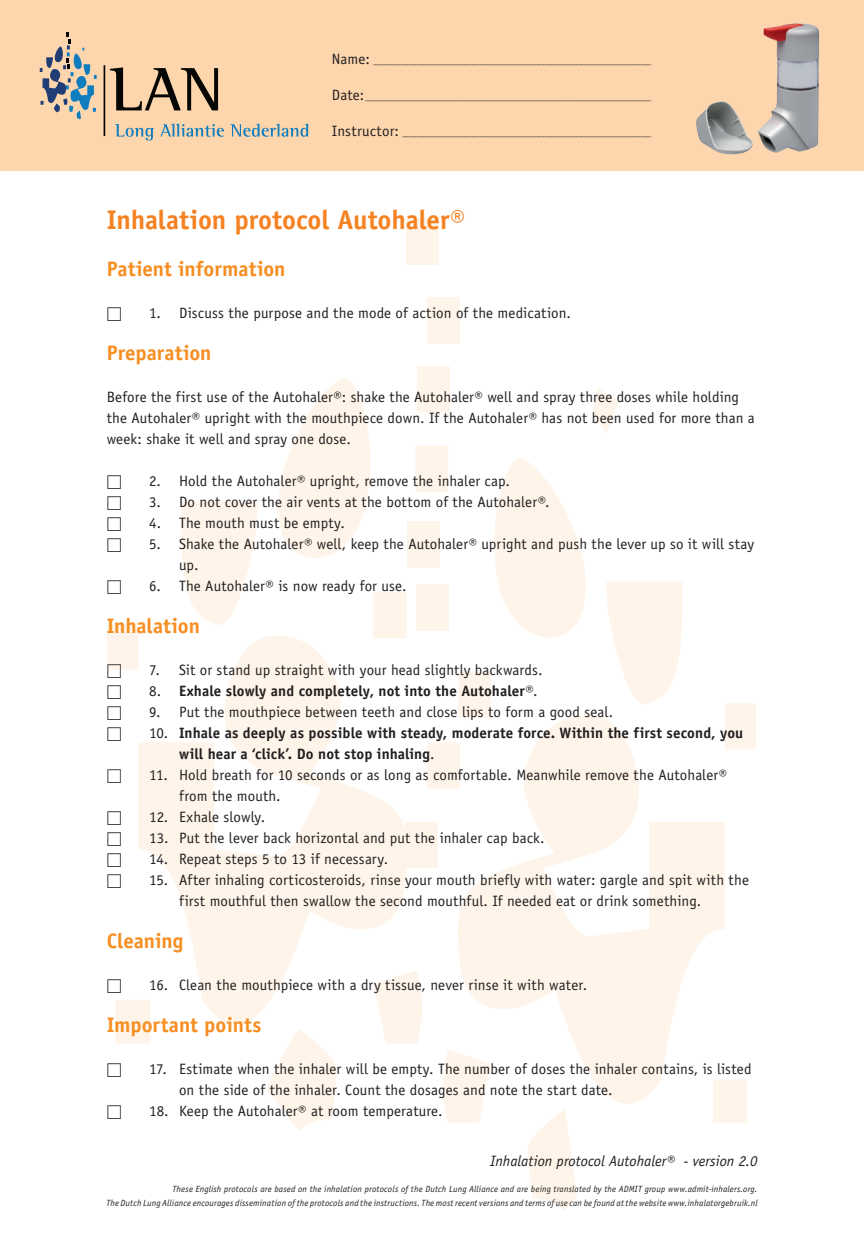
<style>
.page{position:relative;width:864px;height:1234px;background:#fff}
.page>*{position:absolute;margin:0;border:0;box-sizing:border-box;transform-origin:0 0}
.t1{font:700 27px "Officina Sans Std";letter-spacing:-.005em;color:#f58222}
.t2{font:700 21px "Officina Sans Std";color:#f68e21}
.t3{font:15px/21px "Officina Sans Std";letter-spacing:.005em;color:#231f20}
.t4{font:700 15px/21px "Officina Sans Std";letter-spacing:.005em;color:#231f20}
.t5{font:italic 15px "Officina Sans Std";color:#231f20}
.t6{font:15px "Universal Std Newswith Comm Pi";color:#231f20}
.t7{font:italic 9px/14.2px "Officina Sans Std";letter-spacing:.015em;color:#231f20;text-align:right}
.t8{font:9px "Officina Sans Std";color:#231f20}
.s1{font-size:15px}
.s2{font-weight:400}
</style>
<div class="page">
<svg style="left:107px;top:366px;width:343px;height:764px"></svg>
<svg style="left:405px;top:387px;width:350px;height:823px"></svg>
<div style="left:405px;top:218px;width:33px;height:46px;background:#fef4e9"></div>
<div style="left:416px;top:584px;width:33px;height:46px;background:#fef4e9"></div>
<div style="left:426px;top:297px;width:33px;height:46px;background:#fef4e9"></div>
<div style="left:407px;top:521px;width:33px;height:46px;background:#fef4e9"></div>
<div style="left:0;top:0;width:863px;height:170px;background:#fdd6ad"></div>
<hr style="left:103px;top:65px;width:2px;height:71px;background:#060704">
<svg style="left:110px;top:67px;width:108px;height:43px"></svg>
<svg style="left:115px;top:124px;width:39px;height:16px"></svg>
<svg style="left:160px;top:124px;width:64px;height:13px"></svg>
<svg style="left:230px;top:124px;width:78px;height:13px"></svg>
<svg style="left:40px;top:32px;width:57px;height:87px"></svg>
<img style="left:758px;top:23px;width:60px;height:130px">
<p class="t8" style="left:332px;top:56px;width:321px"><span class="s1">Name:</span> ___________________________________________________________________</p>
<p class="t8" style="left:332px;top:92px;width:321px"><span class="s1">Date:</span> _____________________________________________________________________</p>
<p class="t8" style="left:332px;top:128px;width:321px"><span class="s1">Instructor:</span> ____________________________________________________________</p>
<h1 class="t1" style="left:107px;top:203px;width:360px">Inhalation protocol Autohaler®</h1>
<h2 class="t2" style="left:107px;top:255px;width:180px">Patient information</h2>
<p class="t6" style="left:107px;top:306px;width:16px">☐</p>
<p class="t3" style="left:149px;top:302px;width:423px">1. Discuss the purpose and the mode of action of the medication.</p>
<h2 class="t2" style="left:107px;top:339px;width:106px">Preparation</h2>
<p class="t3" style="left:107px;top:386px;width:649px">Before the first use of the Autohaler®: shake the Autohaler® well and spray three doses while holding the Autohaler® upright with the mouthpiece down. If the Autohaler® has not been used for more than a week: shake it well and spray one dose.</p>
<p class="t6" style="left:107px;top:474px;width:16px">☐</p>
<p class="t3" style="left:149px;top:470px;width:362px">2. Hold the Autohaler® upright, remove the inhaler cap.</p>
<p class="t6" style="left:107px;top:495px;width:16px">☐</p>
<p class="t3" style="left:149px;top:491px;width:402px">3. Do not cover the air vents at the bottom of the Autohaler®.</p>
<p class="t6" style="left:107px;top:516px;width:16px">☐</p>
<p class="t3" style="left:149px;top:512px;width:197px">4. The mouth must be empty.</p>
<p class="t6" style="left:107px;top:537px;width:16px">☐</p>
<p class="t3" style="left:179px;top:533px;width:576px;text-indent:-30px">5. Shake the Autohaler® well, keep the Autohaler® upright and push the lever up so it will stay up.</p>
<p class="t6" style="left:107px;top:579px;width:16px">☐</p>
<p class="t3" style="left:149px;top:575px;width:259px">6. The Autohaler® is now ready for use.</p>
<h2 class="t2" style="left:107px;top:612px;width:95px">Inhalation</h2>
<p class="t6" style="left:107px;top:663px;width:16px">☐</p>
<p class="t3" style="left:149px;top:659px;width:394px">7. Sit or stand up straight with your head slightly backwards.</p>
<p class="t6" style="left:107px;top:684px;width:16px">☐</p>
<p class="t4" style="left:149px;top:680px;width:389px"><span class="s2">8.</span> Exhale slowly and completely, not into the Autohaler<span class="s2">®.</span></p>
<p class="t6" style="left:107px;top:705px;width:16px">☐</p>
<p class="t3" style="left:149px;top:701px;width:465px">9. Put the mouthpiece between teeth and close lips to form a good seal.</p>
<p class="t6" style="left:107px;top:726px;width:16px">☐</p>
<p class="t4" style="left:179px;top:722px;width:565px;text-indent:-30px"><span class="s2">10.</span> Inhale as deeply as possible with steady, moderate force. Within the first second, you will hear a ‘click’. Do not stop inhaling<span class="s2">.</span></p>
<p class="t6" style="left:107px;top:768px;width:16px">☐</p>
<p class="t3" style="left:179px;top:764px;width:549px;text-indent:-30px">11. Hold breath for 10 seconds or as long as comfortable. Meanwhile remove the Autohaler® from the mouth.</p>
<p class="t6" style="left:107px;top:810px;width:16px">☐</p>
<p class="t3" style="left:149px;top:806px;width:117px">12. Exhale slowly.</p>
<p class="t6" style="left:107px;top:831px;width:16px">☐</p>
<p class="t3" style="left:149px;top:827px;width:396px">13. Put the lever back horizontal and put the inhaler cap back.</p>
<p class="t6" style="left:107px;top:852px;width:16px">☐</p>
<p class="t3" style="left:149px;top:848px;width:240px">14. Repeat steps 5 to 13 if necessary.</p>
<p class="t6" style="left:107px;top:873px;width:16px">☐</p>
<p class="t3" style="left:179px;top:869px;width:571px;text-indent:-30px">15. After inhaling corticosteroids, rinse your mouth briefly with water: gargle and spit with the first mouthful then swallow the second mouthful. If needed eat or drink something.</p>
<h2 class="t2" style="left:107px;top:927px;width:78px">Cleaning</h2>
<p class="t6" style="left:107px;top:978px;width:16px">☐</p>
<p class="t3" style="left:149px;top:974px;width:439px">16. Clean the mouthpiece with a dry tissue, never rinse it with water.</p>
<h2 class="t2" style="left:107px;top:1011px;width:156px">Important points</h2>
<p class="t6" style="left:107px;top:1062px;width:16px">☐</p>
<p class="t3" style="left:179px;top:1058px;width:573px;text-indent:-30px">17. Estimate when the inhaler will be empty. The number of doses the inhaler contains, is listed on the side of the inhaler. Count the dosages and note the start date.</p>
<p class="t6" style="left:107px;top:1104px;width:16px">☐</p>
<p class="t3" style="left:149px;top:1100px;width:295px">18. Keep the Autohaler® at room temperature.</p>
<p class="t5" style="left:490px;top:1151px;width:269px">Inhalation protocol Autohaler® - version 2.0</p>
<p class="t7" style="left:106px;top:1181px;width:652px">These English protocols are based on the inhalation protocols of the Dutch Lung Alliance and are being translated by the ADMIT group www.admit-inhalers.org.<br>The Dutch Lung Alliance encourages dissemination of the protocols and the instructions. The most recent versions and terms of use can be found at the website www.inhalatorgebruik.nl</p>
</div>
